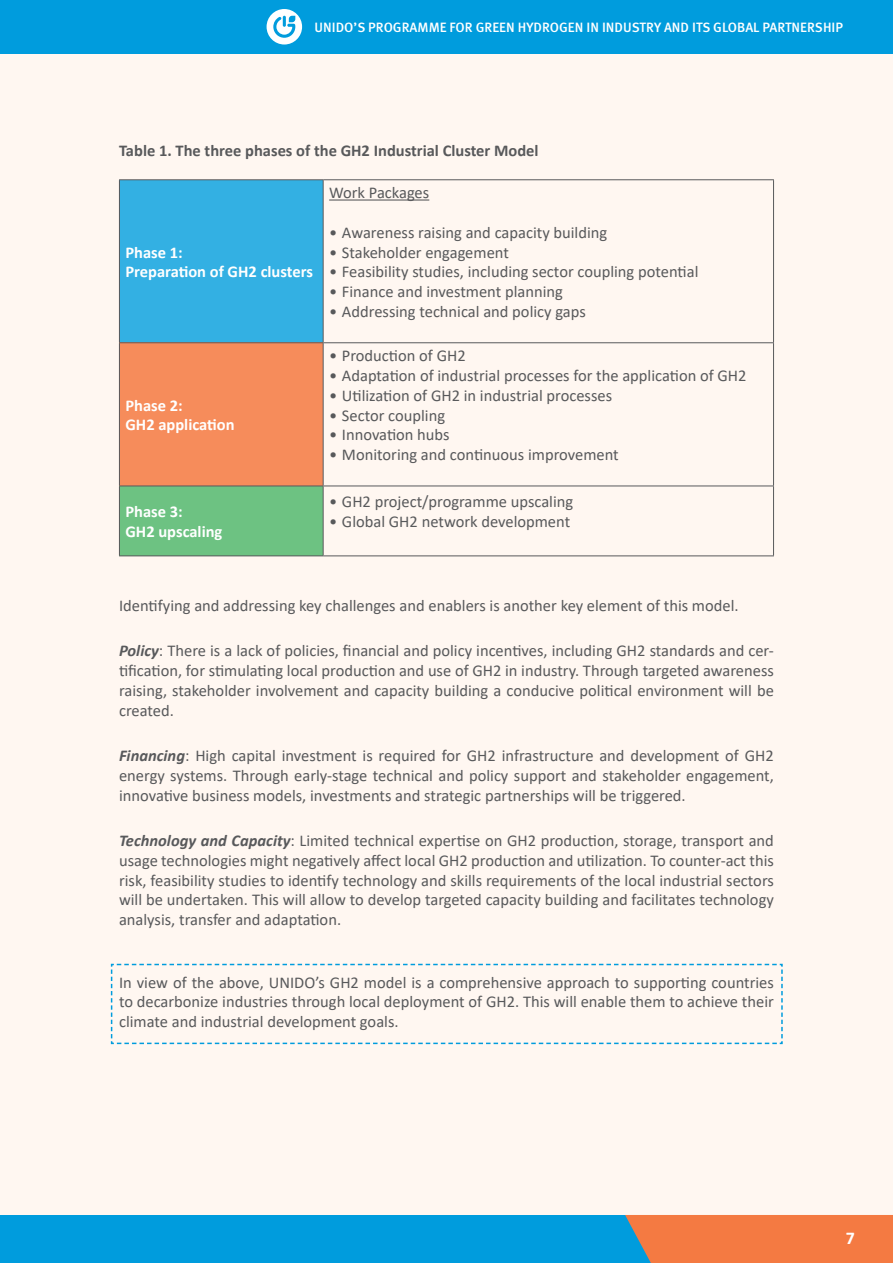
<style>
.page{position:relative;width:893px;height:1263px;background:#fff}
.page>*{position:absolute;margin:0;border:0;box-sizing:border-box;transform-origin:0 0}
.t1{font:700 18px "Calibri";color:#fff}
.t2{font:16.5px/19.8px "Calibri";color:#58595b;text-align:justify}
.t3{font:700 16.5px/19.8px "Calibri";color:#fff}
.t4{font:700 16.5px "Calibri";color:#58595b}
.t5{font:500 13.5px "Meta Pro";color:#fff}
.s1{font-weight:700;font-style:italic}
</style>
<div class="page">
<hr style="left:0;top:566px;width:1px;height:649px;background:#fff7f1">
<div style="left:0;top:1215px;width:893px;height:48px;background:#009cdd"></div>
<div style="left:0;top:0;width:893px;height:54px;background:#009cdd"></div>
<div style="left:1px;top:54px;width:892px;height:1160px;background:#fff7f1"></div>
<div style="left:119px;top:180px;width:204px;height:163px;background:#33b0e3"></div>
<div style="left:119px;top:343px;width:204px;height:143px;background:#f68c5b"></div>
<div style="left:119px;top:486px;width:204px;height:70px;background:#6dc282"></div>
<hr style="left:119px;top:179px;width:204px;height:1px;background:#58595b">
<hr style="left:119px;top:180px;width:1px;height:162px;background:#58595b">
<hr style="left:323px;top:179px;width:451px;height:1px;background:#58595b">
<hr style="left:323px;top:180px;width:1px;height:162px;background:#58595b">
<hr style="left:773px;top:180px;width:1px;height:162px;background:#58595b">
<hr style="left:119px;top:342px;width:204px;height:1px;background:#58595b">
<hr style="left:119px;top:343px;width:1px;height:143px;background:#58595b">
<hr style="left:323px;top:342px;width:451px;height:1px;background:#58595b">
<hr style="left:323px;top:343px;width:1px;height:143px;background:#58595b">
<hr style="left:773px;top:343px;width:1px;height:143px;background:#58595b">
<hr style="left:119px;top:486px;width:204px;height:1px;background:#58595b">
<hr style="left:119px;top:486px;width:1px;height:69px;background:#58595b">
<hr style="left:323px;top:486px;width:451px;height:1px;background:#58595b">
<hr style="left:323px;top:486px;width:1px;height:69px;background:#58595b">
<hr style="left:773px;top:486px;width:1px;height:69px;background:#58595b">
<hr style="left:119px;top:555px;width:204px;height:1px;background:#58595b">
<hr style="left:323px;top:555px;width:451px;height:1px;background:#58595b">
<hr style="left:329px;top:199px;width:100px;height:2px;background:#58595b">
<div style="left:625px;top:1215px;width:268px;height:48px;background:#f47a42"></div>
<svg style="left:110px;top:963px;width:673px;height:82px"></svg>
<svg style="left:267px;top:9px;width:35px;height:36px"></svg>
<p class="t5" style="left:315px;top:19px;width:530px">UNIDO’S PROGRAMME FOR GREEN HYDROGEN IN INDUSTRY AND ITS GLOBAL PARTNERSHIP</p>
<p class="t4" style="left:119px;top:139px;width:421px">Table 1. The three phases of the GH2 Industrial Cluster Model</p>
<p class="t3" style="left:125px;top:242px;width:189px">Phase 1:<br>Preparation of GH2 clusters</p>
<p class="t3" style="left:125px;top:395px;width:111px">Phase 2:<br>GH2 application</p>
<p class="t3" style="left:125px;top:502px;width:98px">Phase 3:<br>GH2 upscaling</p>
<p class="t2" style="left:329px;top:182px;width:102px">Work Packages</p>
<p class="t2" style="left:329px;top:222px;width:280px">• Awareness raising and capacity building</p>
<p class="t2" style="left:329px;top:242px;width:181px">• Stakeholder engagement</p>
<p class="t2" style="left:329px;top:262px;width:371px">• Feasibility studies, including sector coupling potential</p>
<p class="t2" style="left:329px;top:281px;width:235px">• Finance and investment planning</p>
<p class="t2" style="left:329px;top:301px;width:258px">• Addressing technical and policy gaps</p>
<p class="t2" style="left:329px;top:345px;width:138px">• Production of GH2</p>
<p class="t2" style="left:329px;top:365px;width:419px">• Adaptation of industrial processes for the application of GH2</p>
<p class="t2" style="left:329px;top:385px;width:284px">• Utilization of GH2 in industrial processes</p>
<p class="t2" style="left:329px;top:405px;width:117px">• Sector coupling</p>
<p class="t2" style="left:329px;top:425px;width:122px">• Innovation hubs</p>
<p class="t2" style="left:329px;top:444px;width:291px">• Monitoring and continuous improvement</p>
<p class="t2" style="left:329px;top:491px;width:246px">• GH2 project/programme upscaling</p>
<p class="t2" style="left:329px;top:511px;width:243px">• Global GH2 network development</p>
<p class="t2" style="left:119px;top:595px;width:621px">Identifying and addressing key challenges and enablers is another key element of this model.</p>
<p class="t2" style="left:119px;top:641px;width:656px"><span class="s1">Policy</span>: There is a lack of policies, financial and policy incentives, including GH2 standards and cer&shy;tification, for stimulating local production and use of GH2 in industry. Through targeted awareness raising, stakeholder involvement and capacity building a conducive political environment will be created.</p>
<p class="t2" style="left:119px;top:745px;width:656px"><span class="s1">Financing</span>: High capital investment is required for GH2 infrastructure and development of GH2 energy systems. Through early-stage technical and policy support and stakeholder engagement, innovative business models, investments and strategic partnerships will be triggered.</p>
<p class="t2" style="left:119px;top:830px;width:656px"><span class="s1">Technology and Capacity</span>: Limited technical expertise on GH2 production, storage, transport and usage technologies might negatively affect local GH2 production and utilization. To counter-act this risk, feasibility studies to identify technology and skills requirements of the local industrial sectors will be undertaken. This will allow to develop targeted capacity building and facilitates technology analysis, transfer and adaptation.</p>
<p class="t2" style="left:119px;top:972px;width:656px">In view of the above, UNIDO’s GH2 model is a comprehensive approach to supporting countries to decarbonize industries through local deployment of GH2. This will enable them to achieve their climate and industrial development goals.</p>
<p class="t1" style="left:846px;top:1225px;width:11px">7</p>
</div>
